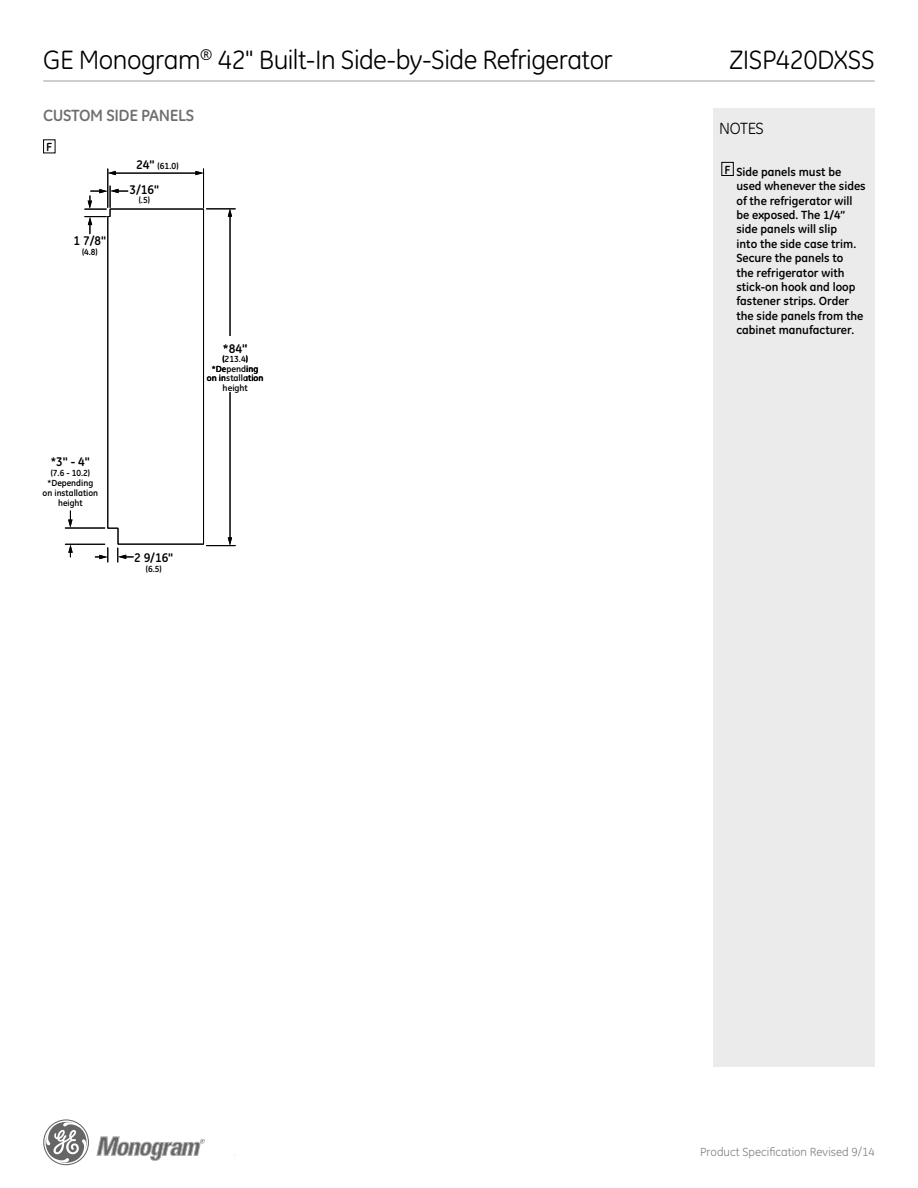
<style>
.page{position:relative;width:918px;height:1188px;background:#fff}
.page>*{position:absolute;margin:0;border:0;box-sizing:border-box;transform-origin:0 0}
.t1{font:27px "GE Inspira";letter-spacing:-.02em;color:#000}
.t2{font:700 16.5px "GE Inspira";letter-spacing:-.02em;color:#6d6e71}
.t3{font:16.5px "GE Inspira";letter-spacing:-.02em;color:#000}
.t4{font:700 12.75px "GE Inspira";color:#000}
.t5{font:700 12px/14.4px "GE Inspira";color:#000}
.t6{font:12px "GE Inspira";color:#808285}
.t7{font:700 9px/9.8px "GE Inspira";color:#000;text-align:center}
.s1{font-size:12.75px}
</style>
<div class="page">
<hr style="left:43px;top:80px;width:832px;height:2px;background:#a7a9ac">
<svg style="left:97px;top:1136px;width:108px;height:25px"></svg>
<svg style="left:43px;top:1119px;width:46px;height:46px"></svg>
<div style="left:713px;top:108px;width:162px;height:958px;background:#ebebec"></div>
<div style="left:721px;top:162px;width:13px;height:14px;border:1px solid #000"></div>
<div style="left:43px;top:139px;width:12px;height:14px;border:1px solid #000"></div>
<svg style="left:68px;top:545px;width:5px;height:12px"></svg>
<hr style="left:65px;top:528px;width:40px;height:1px;background:#000">
<svg style="left:68px;top:511px;width:5px;height:17px"></svg>
<hr style="left:65px;top:544px;width:40px;height:1px;background:#000">
<hr style="left:114px;top:173px;width:83px;height:1px;background:#000">
<svg style="left:108px;top:171px;width:8px;height:4px"></svg>
<svg style="left:195px;top:171px;width:8px;height:4px"></svg>
<hr style="left:107px;top:169px;width:1px;height:38px;background:#000">
<hr style="left:203px;top:169px;width:1px;height:39px;background:#000">
<svg style="left:85px;top:186px;width:150px;height:376px"></svg>
<div style="left:226px;top:337px;width:20px;height:55px;background:#fff"></div>
<h1 class="t1" style="left:43px;top:44px;width:571px">GE Monogram<sup>®</sup> 42" Built-In Side-by-Side Refrigerator</h1>
<h1 class="t1" style="left:730px;top:44px;width:147px">ZISP420DXSS</h1>
<h2 class="t2" style="left:43px;top:105px;width:153px">CUSTOM SIDE PANELS</h2>
<p class="t5" style="left:46px;top:140px;width:8px">F</p>
<p class="t4" style="left:74px;top:233px;width:34px">1 7/8"</p>
<p class="t7" style="left:82px;top:247px;width:17px">(4.8)</p>
<p class="t7" style="left:136px;top:161px;width:44px"><span class="s1">24"</span> (61.0)</p>
<p class="t4" style="left:130px;top:181px;width:31px">3/16"</p>
<p class="t7" style="left:139px;top:195px;width:13px">(.5)</p>
<p class="t4" style="left:51px;top:454px;width:40px">*3" - 4"</p>
<p class="t7" style="left:43px;top:468px;width:57px">(7.6 - 10.2) *Depending on installation height</p>
<p class="t4" style="left:223px;top:340px;width:26px">*84"</p>
<p class="t7" style="left:223px;top:382px;width:27px">height</p>
<p class="t4" style="left:242px;top:340px;width:7px">”</p>
<p class="t7" style="left:207px;top:354px;width:58px">(213.4) *Depending on installation</p>
<p class="t4" style="left:134px;top:549px;width:41px">2 9/16"</p>
<p class="t7" style="left:146px;top:564px;width:17px">(6.5)</p>
<h2 class="t3" style="left:719px;top:119px;width:46px">NOTES</h2>
<p class="t5" style="left:736px;top:164px;width:131px;text-indent:-12px">F Side panels must be used whenever the sides of the refrigerator will be exposed. The 1/4” side panels will slip<br>into the side case trim.<br>Secure the panels to<br>the refrigerator with stick-on hook and loop fastener strips. Order the side panels from the cabinet manufacturer.</p>
<p class="t6" style="left:700px;top:1145px;width:176px">Product Specification Revised 9/14</p>
</div>
